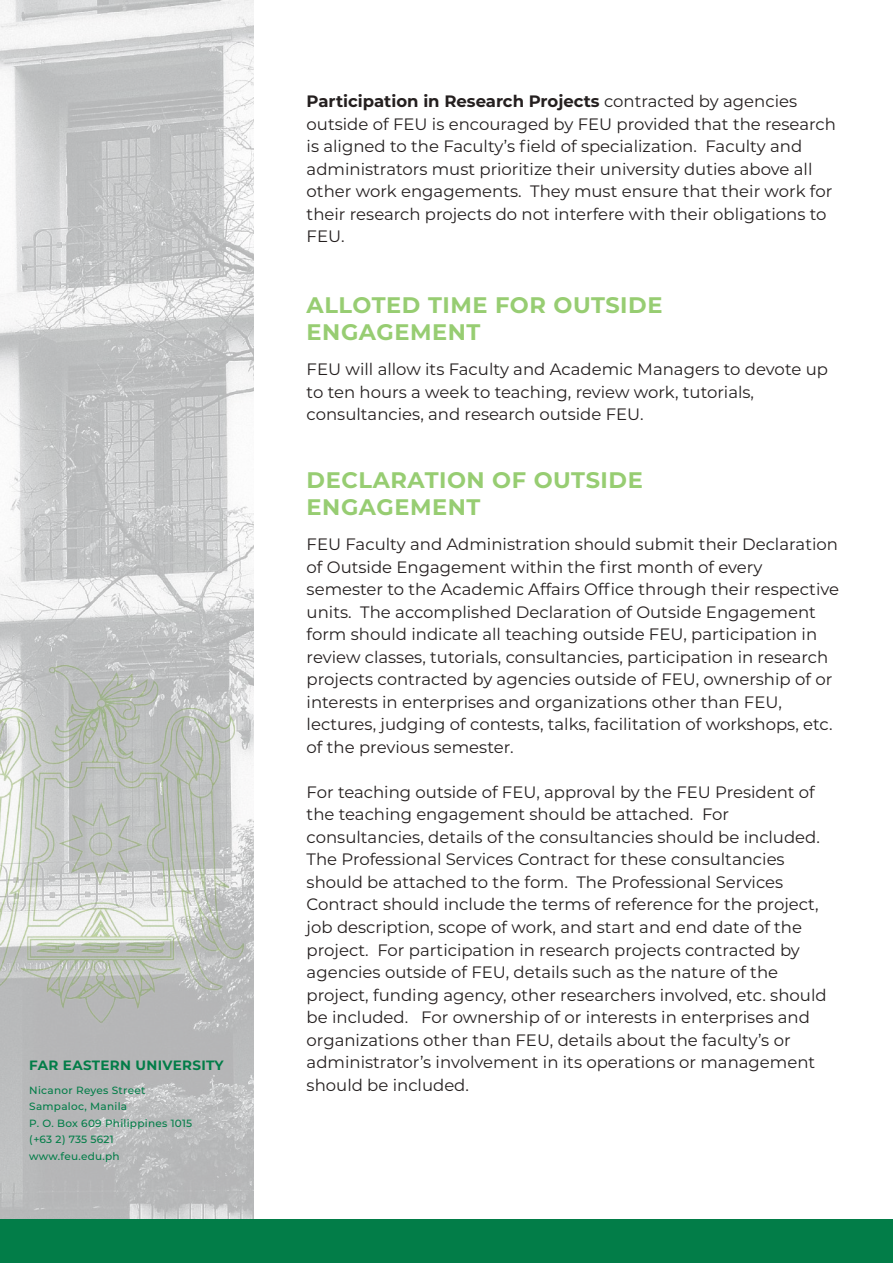
<style>
.page{position:relative;width:893px;height:1263px;background:#fff}
.page>*{position:absolute;margin:0;border:0;box-sizing:border-box;transform-origin:0 0}
.t1{font:700 22.5px/27px "Montserrat";letter-spacing:.025em;color:#97cd72}
.t2{font:16.5px/22.5px "Montserrat";color:#241f1f}
.t3{font:700 13.5px "Montserrat";letter-spacing:.025em;color:#027d48}
.t4{font:500 10.5px/16.5px "Montserrat";letter-spacing:.025em;color:#027d48}
.s1{font-weight:700}
</style>
<div class="page">
<img style="left:0;top:0;width:253px;height:1219px">
<div style="left:0;top:1219px;width:893px;height:44px;background:#027d48"></div>
<img style="left:0;top:569px;width:254px;height:549px">
<p class="t3" style="left:29px;top:1055px;width:196px">FAR EASTERN UNIVERSITY</p>
<p class="t4" style="left:29px;top:1081px;width:164px">Nicanor Reyes Street<br>Sampaloc, Manila<br>P. O. Box 609 Philippines 1015 (+63 2) 735 5621 www.feu.edu.ph</p>
<p class="t2" style="left:307px;top:89px;width:531px"><span class="s1">Participation in Research Projects</span> contracted by agencies outside of FEU is encouraged by FEU provided that the research is aligned to the Faculty’s field of specialization. Faculty and administrators must prioritize their university duties above all other work engagements. They must ensure that their work for their research projects do not interfere with their obligations to FEU.</p>
<h1 class="t1" style="left:307px;top:290px;width:357px">ALLOTED TIME FOR OUTSIDE<br>ENGAGEMENT</h1>
<p class="t2" style="left:307px;top:358px;width:523px">FEU will allow its Faculty and Academic Managers to devote up to ten hours a week to teaching, review work, tutorials, consultancies, and research outside FEU.</p>
<h1 class="t1" style="left:307px;top:465px;width:338px">DECLARATION OF OUTSIDE<br>ENGAGEMENT</h1>
<p class="t2" style="left:307px;top:533px;width:534px">FEU Faculty and Administration should submit their Declaration of Outside Engagement within the first month of every semester to the Academic Affairs Office through their respective units. The accomplished Declaration of Outside Engagement form should indicate all teaching outside FEU, participation in review classes, tutorials, consultancies, participation in research projects contracted by agencies outside of FEU, ownership of or interests in enterprises and organizations other than FEU, lectures, judging of contests, talks, facilitation of workshops, etc. of the previous semester.</p>
<p class="t2" style="left:307px;top:780px;width:521px">For teaching outside of FEU, approval by the FEU President of the teaching engagement should be attached. For consultancies, details of the consultancies should be included.<br>The Professional Services Contract for these consultancies should be attached to the form. The Professional Services Contract should include the terms of reference for the project, job description, scope of work, and start and end date of the project. For participation in research projects contracted by agencies outside of FEU, details such as the nature of the project, funding agency, other researchers involved, etc. should be included. For ownership of or interests in enterprises and organizations other than FEU, details about the faculty’s or administrator’s involvement in its operations or management should be included.</p>
</div>
